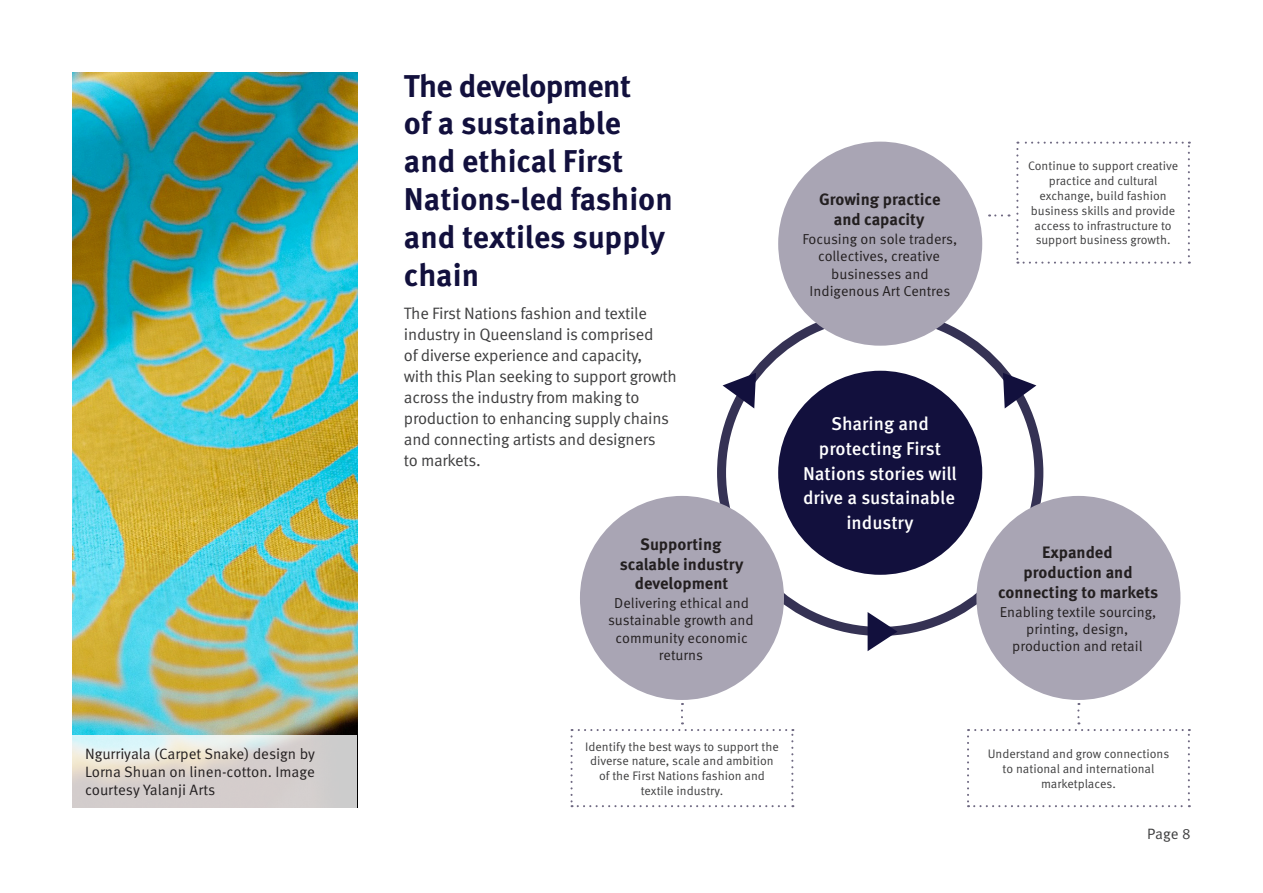
<style>
.page{position:relative;width:1263px;height:893px;background:#fff}
.page>*{position:absolute;margin:0;border:0;box-sizing:border-box;transform-origin:0 0}
.t1{font:700 31.5px/37.8px "Meta Pro";letter-spacing:-.005em;color:#12103d}
.t2{font:500 18.45px/24.6px "Meta Pro";color:#fff;text-align:center}
.t3{font:16.5px/21px "Meta Pro Norm";letter-spacing:-.02em;color:#3e3e3f}
.t4{font:700 16.5px/19.8px "Meta Pro";color:#231f20;text-align:center}
.t5{font:15px/18px "Meta Pro Norm";color:#231f20;text-align:justify}
.t6{font:15px "Meta Pro Norm";color:#3e3e3f}
.t7{font:14.4px/17.2px "Meta Pro Norm";color:#231f20;text-align:center}
.t8{font:12.3px/14.9px "Meta Pro Norm";color:#3e3e3f;text-align:center}
</style>
<div class="page">
<img style="left:72px;top:72px;width:285px;height:663px">
<div style="left:778px;top:371px;width:204px;height:204px;background:#12103d;border-radius:50%"></div>
<div style="left:778px;top:142px;width:204px;height:204px;background:#a9a5b4;border-radius:50%"></div>
<svg style="left:1016px;top:142px;width:174px;height:122px"></svg>
<svg style="left:967px;top:703px;width:223px;height:104px"></svg>
<svg style="left:570px;top:703px;width:223px;height:104px"></svg>
<svg style="left:722px;top:373px;width:34px;height:35px"></svg>
<svg style="left:1003px;top:373px;width:33px;height:35px"></svg>
<svg style="left:868px;top:612px;width:29px;height:39px"></svg>
<div style="left:580px;top:496px;width:204px;height:204px;background:#a9a5b4;border-radius:50%"></div>
<div style="left:976px;top:496px;width:204px;height:204px;background:#a9a5b4;border-radius:50%"></div>
<svg style="left:72px;top:735px;width:285px;height:73px;background:#d9d6d3"></svg>
<p class="t5" style="left:85px;top:744px;width:231px">Ngurriyala (Carpet Snake) design by Lorna Shuan on linen-cotton. Image courtesy Yalanji Arts</p>
<h1 class="t1" style="left:404px;top:65px;width:270px">The development<br>of a sustainable and ethical First<br>Nations-led fashion and textiles supply chain</h1>
<p class="t3" style="left:404px;top:301px;width:274px">The First Nations fashion and textile industry in Queensland is comprised<br>of diverse experience and capacity,<br>with this Plan seeking to support growth across the industry from making to production to enhancing supply chains and connecting artists and designers<br>to markets.</p>
<h3 class="t4" style="left:620px;top:533px;width:125px">Supporting scalable industry development</h3>
<p class="t7" style="left:608px;top:594px;width:147px">Delivering ethical and sustainable growth and community economic returns</p>
<h3 class="t4" style="left:819px;top:189px;width:123px">Growing practice and capacity</h3>
<p class="t7" style="left:802px;top:229px;width:156px">Focusing on sole traders, collectives, creative businesses and<br>Indigenous Art Centres</p>
<p class="t8" style="left:1028px;top:158px;width:152px">Continue to support creative practice and cultural exchange, build fashion business skills and provide access to infrastructure to support business growth.</p>
<h2 class="t2" style="left:803px;top:410px;width:155px">Sharing and protecting First<br>Nations stories will drive a sustainable industry</h2>
<h3 class="t4" style="left:998px;top:542px;width:162px">Expanded<br>production and connecting to markets</h3>
<p class="t7" style="left:1000px;top:602px;width:158px">Enabling textile sourcing, printing, design, production and retail</p>
<p class="t8" style="left:585px;top:738px;width:195px">Identify the best ways to support the diverse nature, scale and ambition of the First Nations fashion and textile industry.</p>
<p class="t8" style="left:988px;top:745px;width:183px">Understand and grow connections to national and international marketplaces.</p>
<p class="t6" style="left:1147px;top:823px;width:45px">Page 8</p>
</div>
